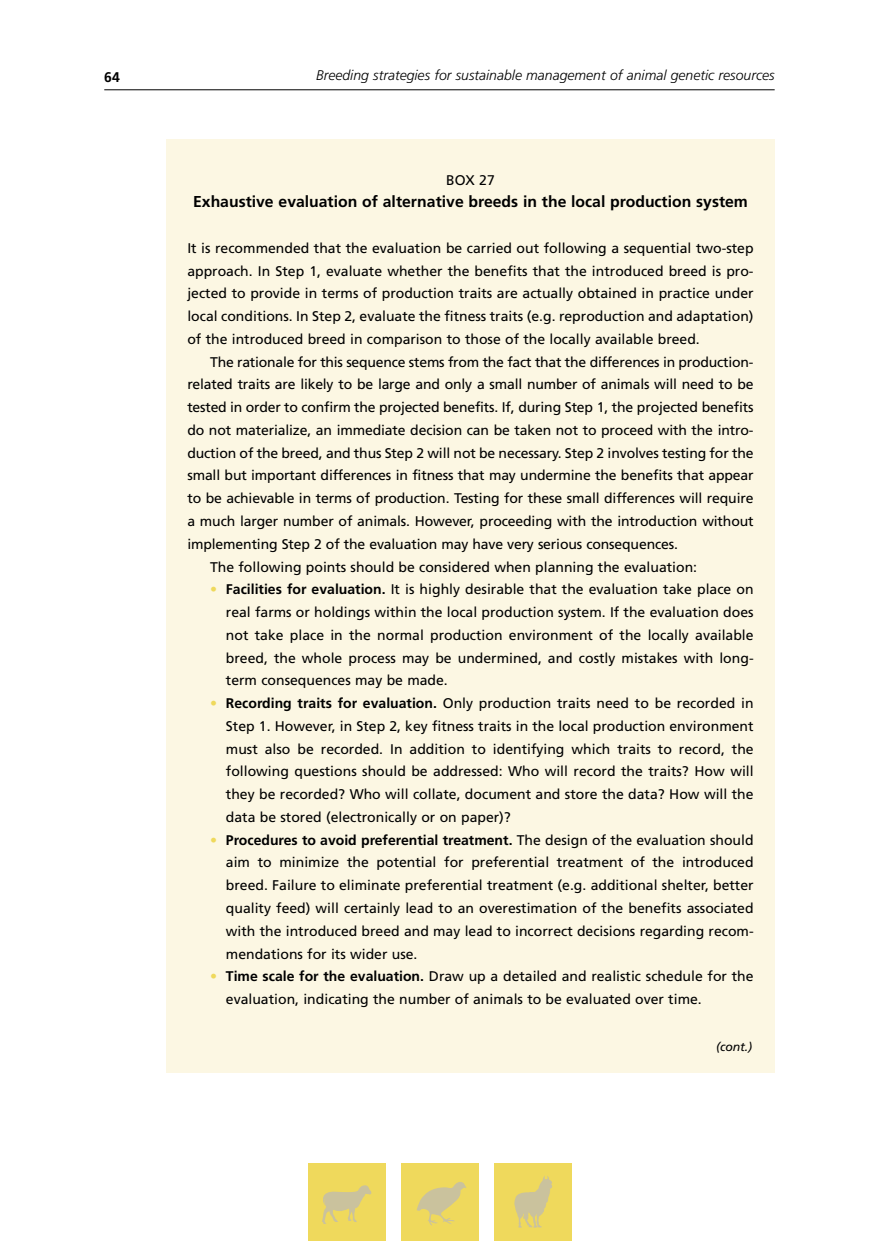
<style>
.page{position:relative;width:874px;height:1241px;background:#fff}
.page>*{position:absolute;margin:0;border:0;box-sizing:border-box;transform-origin:0 0}
.t1{font:700 15.75px "Frutiger LT Std";color:#000}
.t2{font:14px/22.8px "Frutiger LT Std";letter-spacing:-.01em;color:#000;text-align:justify}
.t3{font:italic 300 14px "Frutiger LT Std";color:#000}
.t4{font:700 14px "Frutiger LT Std";color:#000}
.t5{font:italic 12.25px "Frutiger LT Std";color:#000}
.s1{font-weight:700;color:#efd95c}
.s2{font-weight:700}
</style>
<div class="page">
<hr style="left:104px;top:89px;width:670px;height:1px;background:#000">
<div style="left:308px;top:1162px;width:77px;height:78px;background:#efd95c"></div>
<div style="left:401px;top:1162px;width:78px;height:78px;background:#efd95c"></div>
<div style="left:494px;top:1162px;width:78px;height:78px;background:#efd95c"></div>
<svg style="left:514px;top:1176px;width:38px;height:51px"></svg>
<svg style="left:322px;top:1185px;width:50px;height:38px"></svg>
<svg style="left:417px;top:1182px;width:49px;height:43px"></svg>
<div style="left:166px;top:139px;width:608px;height:933px;background:#fcf7e3"></div>
<p class="t4" style="left:104px;top:69px;width:17px">64</p>
<p class="t3" style="left:316px;top:67px;width:460px">Breeding strategies for sustainable management of animal genetic resources</p>
<p class="t2" style="left:446px;top:168px;width:50px">Box 27</p>
<p class="t1" style="left:193px;top:192px;width:556px">Exhaustive evaluation of alternative breeds in the local production system</p>
<p class="t2" style="left:187px;top:236px;width:567px">It is recommended that the evaluation be carried out following a sequential two-step approach. In Step 1, evaluate whether the benefits that the introduced breed is pro&shy;jected to provide in terms of production traits are actually obtained in practice under local conditions. In Step 2, evaluate the fitness traits (e.g. reproduction and adaptation) of the introduced breed in comparison to those of the locally available breed.</p>
<p class="t2" style="left:210px;top:350px;width:544px">The rationale for this sequence stems from the fact that the differences in production-</p>
<p class="t2" style="left:187px;top:373px;width:567px">related traits are likely to be large and only a small number of animals will need to be</p>
<p class="t2" style="left:187px;top:396px;width:567px">tested in order to confirm the projected benefits. If, during Step 1, the projected benefits</p>
<p class="t2" style="left:187px;top:418px;width:567px">do not materialize, an immediate decision can be taken not to proceed with the intro-</p>
<p class="t2" style="left:187px;top:441px;width:567px">duction of the breed, and thus Step 2 will not be necessary. Step 2 involves testing for the</p>
<p class="t2" style="left:187px;top:464px;width:567px">small but important differences in fitness that may undermine the benefits that appear</p>
<p class="t2" style="left:187px;top:487px;width:567px">to be achievable in terms of production. Testing for these small differences will require</p>
<p class="t2" style="left:187px;top:509px;width:567px">a much larger number of animals. However, proceeding with the introduction without</p>
<p class="t2" style="left:187px;top:532px;width:492px">implementing Step 2 of the evaluation may have very serious consequences.</p>
<p class="t2" style="left:210px;top:555px;width:488px">The following points should be considered when planning the evaluation:</p>
<p class="t2" style="left:226px;top:578px;width:529px;text-indent:-16px"><span class="s1">•</span> <span class="s2">Facilities for evaluation.</span> It is highly desirable that the evaluation take place on real farms or holdings within the local production system. If the evaluation does not take place in the normal production environment of the locally available breed, the whole process may be undermined, and costly mistakes with long&shy;term consequences may be made.</p>
<p class="t2" style="left:226px;top:691px;width:529px;text-indent:-16px"><span class="s1">•</span> <span class="s2">Recording traits for evaluation.</span> Only production traits need to be recorded in Step 1. However, in Step 2, key fitness traits in the local production environment must also be recorded. In addition to identifying which traits to record, the following questions should be addressed: Who will record the traits? How will they be recorded? Who will collate, document and store the data? How will the data be stored (electronically or on paper)?</p>
<p class="t2" style="left:226px;top:828px;width:529px;text-indent:-16px"><span class="s1">•</span> <span class="s2">Procedures to avoid preferential treatment.</span> The design of the evaluation should aim to minimize the potential for preferential treatment of the introduced breed. Failure to eliminate preferential treatment (e.g. additional shelter, better quality feed) will certainly lead to an overestimation of the benefits associated with the introduced breed and may lead to incorrect decisions regarding recom&shy;mendations for its wider use.</p>
<p class="t2" style="left:226px;top:964px;width:529px;text-indent:-16px"><span class="s1">•</span> <span class="s2">Time scale for the evaluation.</span> Draw up a detailed and realistic schedule for the evaluation, indicating the number of animals to be evaluated over time.</p>
<p class="t5" style="left:715px;top:1039px;width:38px">(cont.)</p>
</div>
